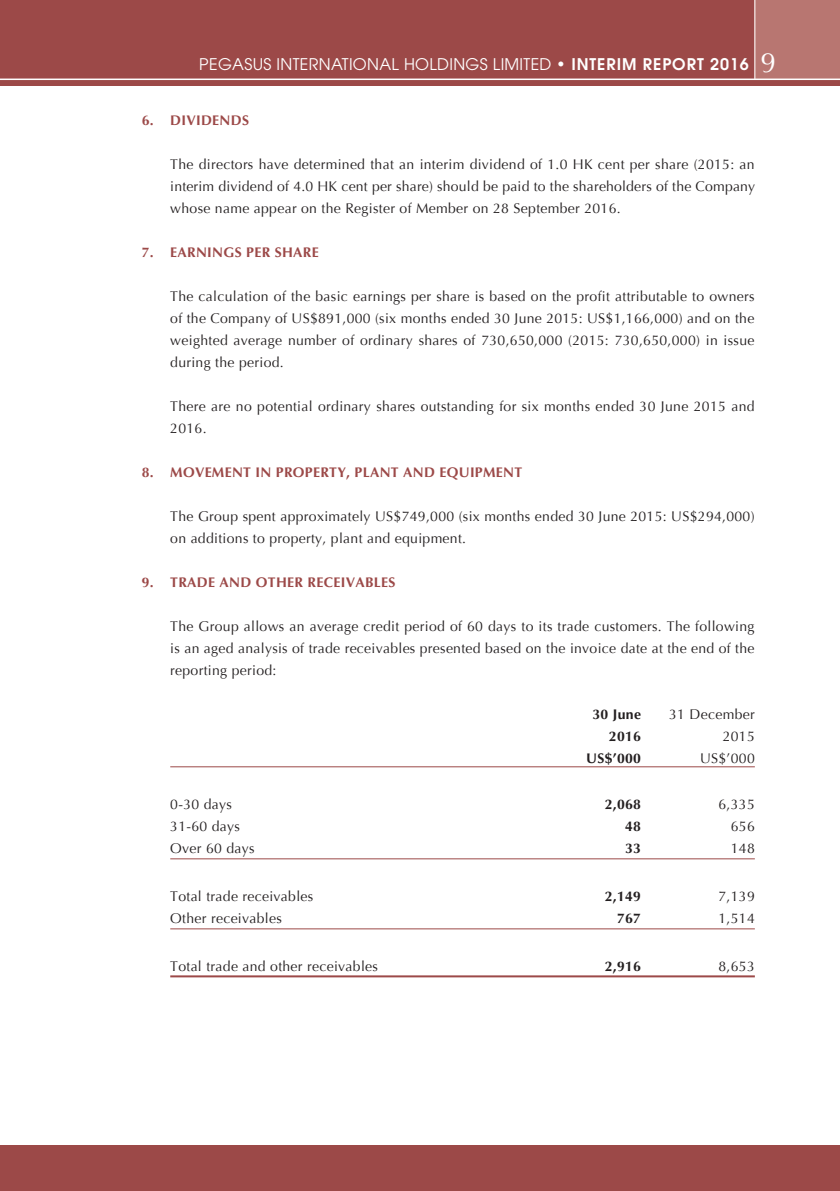
<style>
.page{position:relative;width:840px;height:1191px;background:#fff}
.page>*{position:absolute;margin:0;border:0;box-sizing:border-box;transform-origin:0 0}
.t1{font:16px "Avant Garde";letter-spacing:.02em;color:#fff}
.t2{font:14px/22px "Optima";letter-spacing:.02em;color:#231f20;text-align:justify}
.t3{font:700 14px "Optima";letter-spacing:.02em;color:#9c4948}
.t4{font:700 14px "Optima";letter-spacing:.02em;color:#231f20}
.s1{font-weight:600}
.s2{font-family:"Optima";font-size:28px}
</style>
<div class="page">
<div style="left:0;top:0;width:839px;height:85px;background:#9c4948"></div>
<div style="left:0;top:1145px;width:839px;height:46px;background:#9c4948"></div>
<div style="left:754px;top:0;width:85px;height:79px;background:#b87671"></div>
<hr style="left:754px;top:0;width:1px;height:79px;background:#fff">
<hr style="left:0;top:79px;width:839px;height:1px;background:#fff">
<hr style="left:170px;top:766px;width:584px;height:1px;background:#9c4948">
<hr style="left:170px;top:858px;width:584px;height:1px;background:#9c4948">
<hr style="left:170px;top:928px;width:584px;height:1px;background:#9c4948">
<hr style="left:170px;top:975px;width:584px;height:2px;background:#9c4948">
<p class="t1" style="left:199px;top:55px;width:578px">PEGASUS INTERNATIONAL HOLDINGS LIMITED • <span class="s1">INTERIM REPORT 2016</span> <span class="s2">9</span></p>
<p class="t3" style="left:142px;top:112px;width:109px">6. DIVIDENDS</p>
<p class="t2" style="left:170px;top:154px;width:586px">The directors have determined that an interim dividend of 1.0 HK cent per share (2015: an interim dividend of 4.0 HK cent per share) should be paid to the shareholders of the Company whose name appear on the Register of Member on 28 September 2016.</p>
<p class="t3" style="left:142px;top:244px;width:178px">7. EARNINGS PER SHARE</p>
<p class="t2" style="left:170px;top:286px;width:585px">The calculation of the basic earnings per share is based on the profit attributable to owners of the Company of US$891,000 (six months ended 30 June 2015: US$1,166,000) and on the weighted average number of ordinary shares of 730,650,000 (2015: 730,650,000) in issue during the period.</p>
<p class="t2" style="left:170px;top:396px;width:585px">There are no potential ordinary shares outstanding for six months ended 30 June 2015 and<br>2016.</p>
<p class="t3" style="left:142px;top:464px;width:381px">8. MOVEMENT IN PROPERTY, PLANT AND EQUIPMENT</p>
<p class="t2" style="left:170px;top:506px;width:585px">The Group spent approximately US$749,000 (six months ended 30 June 2015: US$294,000) on additions to property, plant and equipment.</p>
<p class="t3" style="left:142px;top:574px;width:255px">9. TRADE AND OTHER RECEIVABLES</p>
<p class="t2" style="left:170px;top:616px;width:585px">The Group allows an average credit period of 60 days to its trade customers. The following is an aged analysis of trade receivables presented based on the invoice date at the end of the reporting period:</p>
<p class="t4" style="left:592px;top:706px;width:50px">30 June</p>
<p class="t2" style="left:668px;top:704px;width:87px">31 December</p>
<p class="t4" style="left:608px;top:728px;width:34px">2016</p>
<p class="t2" style="left:722px;top:726px;width:34px">2015</p>
<p class="t4" style="left:586px;top:750px;width:56px">US$’000</p>
<p class="t2" style="left:699px;top:748px;width:56px">US$’000</p>
<p class="t2" style="left:170px;top:794px;width:63px">0-30 days</p>
<p class="t4" style="left:604px;top:796px;width:38px">2,068</p>
<p class="t2" style="left:718px;top:794px;width:38px">6,335</p>
<p class="t2" style="left:170px;top:816px;width:71px">31-60 days</p>
<p class="t4" style="left:624px;top:818px;width:17px">48</p>
<p class="t2" style="left:730px;top:816px;width:25px">656</p>
<p class="t2" style="left:170px;top:838px;width:86px">Over 60 days</p>
<p class="t4" style="left:624px;top:840px;width:17px">33</p>
<p class="t2" style="left:730px;top:838px;width:25px">148</p>
<p class="t2" style="left:170px;top:886px;width:144px">Total trade receivables</p>
<p class="t4" style="left:604px;top:888px;width:38px">2,149</p>
<p class="t2" style="left:718px;top:886px;width:38px">7,139</p>
<p class="t2" style="left:170px;top:908px;width:113px">Other receivables</p>
<p class="t4" style="left:616px;top:910px;width:25px">767</p>
<p class="t2" style="left:718px;top:908px;width:38px">1,514</p>
<p class="t2" style="left:170px;top:956px;width:209px">Total trade and other receivables</p>
<p class="t4" style="left:604px;top:958px;width:38px">2,916</p>
<p class="t2" style="left:718px;top:956px;width:38px">8,653</p>
</div>
